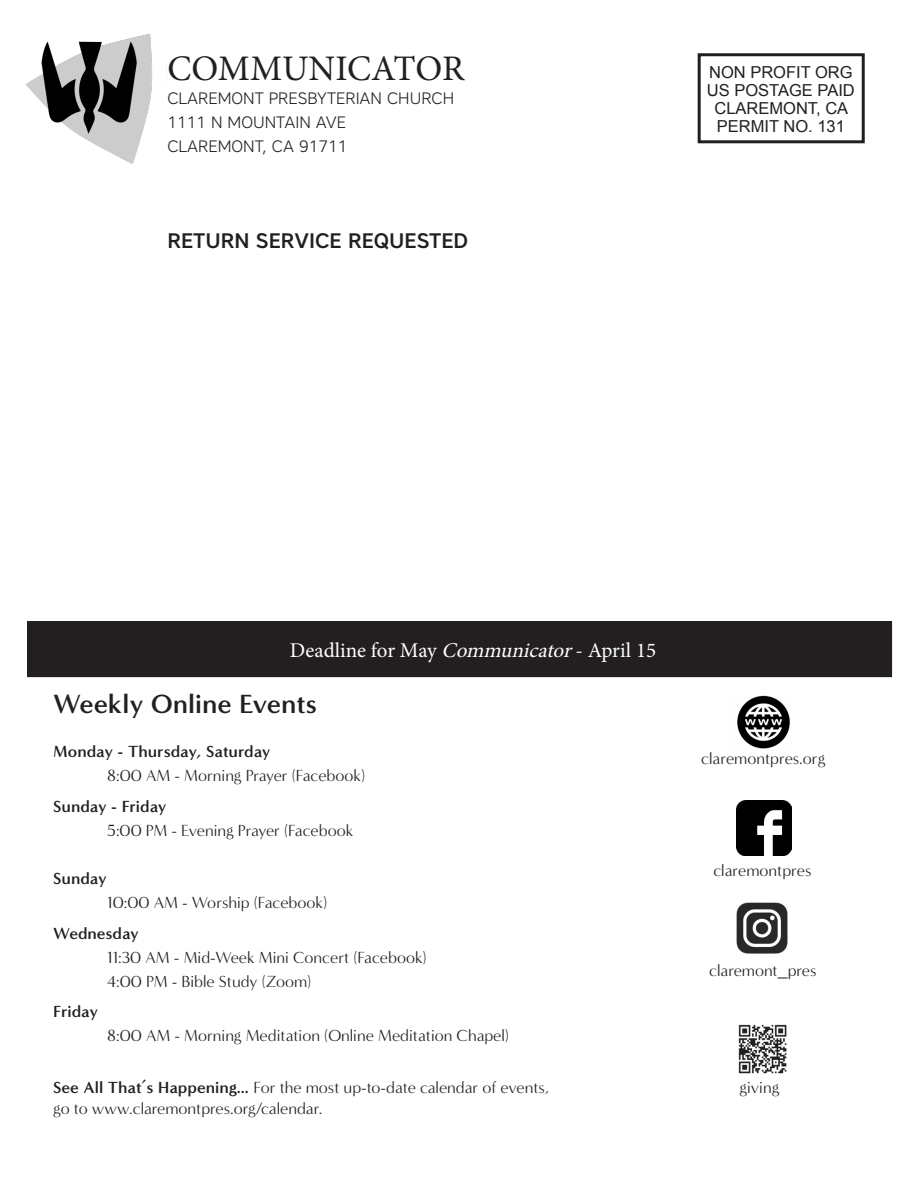
<style>
.page{position:relative;width:918px;height:1188px;background:#fff}
.page>*{position:absolute;margin:0;border:0;box-sizing:border-box;transform-origin:0 0}
.t1{font:36px "Minion Pro";color:#231f20}
.Title_Style_1{font:700 27px "Minerva Modern";color:#231f20}
.t2{font:21px "Minion Pro";color:#fff}
.t3{font:500 21px "Core Sans A55";color:#231f20}
.Title_Style_1-2{font:16.5px/24px "Minerva Modern";color:#231f20}
.t4{font:300 16.5px "Core Sans A35";color:#231f20}
.t5{font:16.5px "Arial";color:#231f20}
.t6{font:700 16.5px "Minerva Modern";color:#231f20}
.s1{font-style:italic}
.s2{font-weight:700}
</style>
<div class="page">
<img style="left:25px;top:33px;width:128px;height:131px">
<div style="left:698px;top:53px;width:167px;height:90px;border:3px solid #231f20"></div>
<div style="left:28px;top:622px;width:863px;height:54px;background:#231f20"></div>
<div style="left:27px;top:621px;width:865px;height:56px;border:2px solid #231f20"></div>
<img style="left:737px;top:801px;width:54px;height:54px">
<img style="left:737px;top:695px;width:53px;height:54px">
<img style="left:738px;top:1024px;width:49px;height:50px">
<img style="left:736px;top:902px;width:52px;height:52px">
<p class="t1" style="left:167px;top:45px;width:299px">COMMUNICATOR</p>
<p class="t4" style="left:167px;top:88px;width:288px">CLAREMONT PRESBYTERIAN CHURCH</p>
<p class="t4" style="left:167px;top:112px;width:180px">1111 N MOUNTAIN AVE</p>
<p class="t4" style="left:167px;top:136px;width:182px">CLAREMONT, CA 91711</p>
<p class="t3" style="left:167px;top:227px;width:302px">RETURN SERVICE REQUESTED</p>
<p class="t5" style="left:709px;top:61px;width:145px">NON PROFIT ORG</p>
<p class="t5" style="left:707px;top:79px;width:149px">US POSTAGE PAID</p>
<p class="t5" style="left:714px;top:97px;width:135px">CLAREMONT, CA</p>
<p class="t5" style="left:717px;top:115px;width:130px">PERMIT NO. 131</p>
<p class="t2" style="left:290px;top:636px;width:368px">Deadline for May <span class="s1">Communicator</span>- April 15</p>
<p class="Title_Style_1" style="left:53px;top:688px;width:265px">Weekly Online Events</p>
<p class="Title_Style_1-2" style="left:107px;top:740px;width:259px;text-indent:-54px"><span class="s2">Monday - Thursday, Saturday<br></span>8:00 AM - Morning Prayer (Facebook)</p>
<p class="Title_Style_1-2" style="left:107px;top:795px;width:248px;text-indent:-54px"><span class="s2">Sunday - Friday<br></span>5:00 PM - Evening Prayer (Facebook</p>
<p class="t6" style="left:53px;top:868px;width:55px">Sunday</p>
<p class="Title_Style_1-2" style="left:107px;top:891px;width:221px">10:00 AM - Worship (Facebook)</p>
<p class="Title_Style_1-2" style="left:107px;top:921px;width:321px;text-indent:-54px"><span class="s2">Wednesday<br></span>11:30 AM - Mid-Week Mini Concert (Facebook)<br>4:00 PM - Bible Study (Zoom)</p>
<p class="t6" style="left:53px;top:1002px;width:46px">Friday</p>
<p class="Title_Style_1-2" style="left:107px;top:1024px;width:403px">8:00 AM - Morning Meditation (Online Meditation Chapel)</p>
<p class="Title_Style_1-2" style="left:53px;top:1075px;width:498px"><span class="s2">See All That’s Happening...</span> For the most up-to-date calendar of events,</p>
<p class="Title_Style_1-2" style="left:53px;top:1096px;width:271px">go to www.claremontpres.org/calendar.</p>
<p class="Title_Style_1-2" style="left:701px;top:747px;width:125px">claremontpres.org</p>
<p class="Title_Style_1-2" style="left:713px;top:858px;width:100px">claremontpres</p>
<p class="Title_Style_1-2" style="left:709px;top:959px;width:109px">claremont_pres</p>
<p class="Title_Style_1-2" style="left:739px;top:1075px;width:41px">giving</p>
</div>
